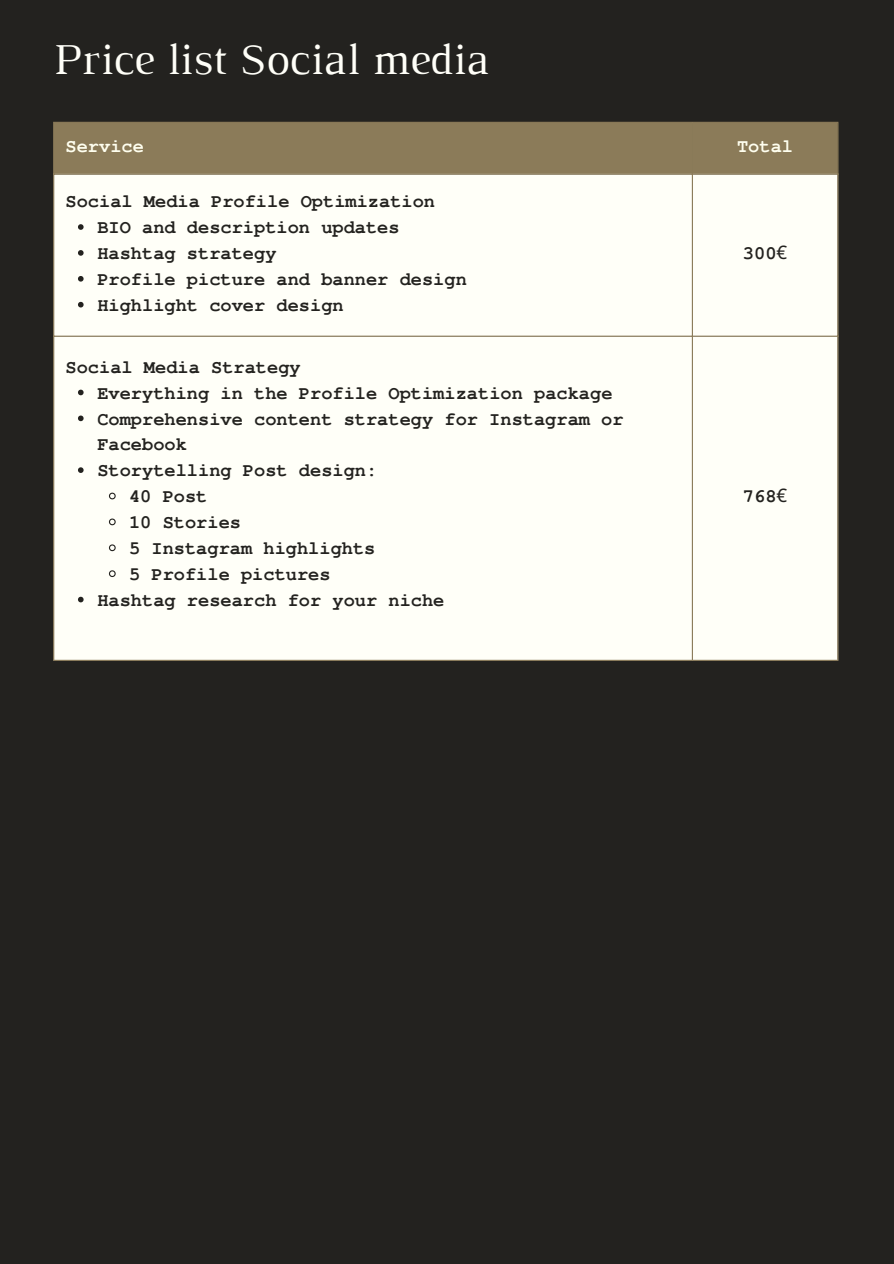
<style>
.page{position:relative;width:894px;height:1264px;background:#fff}
.page>*{position:absolute;margin:0;border:0;box-sizing:border-box;transform-origin:0 0}
.t1{font:45px "Luthier";color:#fffff8}
.t2{font:700 18.6px/25.8px "Tlwg Typewriter";color:#23221f}
.t3{font:700 18.6px "Tlwg Typewriter";color:#ffffef}
.s1{font-family:"Noto Sans";font-weight:400}
</style>
<div class="page">
<div style="left:0;top:0;width:893px;height:1263px;background:#23221f"></div>
<div style="left:54px;top:123px;width:783px;height:50px;background:#8b7b59"></div>
<div style="left:54px;top:175px;width:783px;height:484px;background:#fffff8"></div>
<svg style="left:78px;top:224px;width:6px;height:6px"></svg>
<svg style="left:78px;top:250px;width:6px;height:6px"></svg>
<svg style="left:78px;top:276px;width:6px;height:5px"></svg>
<svg style="left:78px;top:302px;width:6px;height:5px"></svg>
<svg style="left:78px;top:389px;width:6px;height:6px"></svg>
<svg style="left:78px;top:415px;width:6px;height:6px"></svg>
<svg style="left:78px;top:467px;width:6px;height:6px"></svg>
<svg style="left:108px;top:492px;width:8px;height:8px"></svg>
<svg style="left:108px;top:517px;width:8px;height:9px"></svg>
<svg style="left:108px;top:543px;width:8px;height:9px"></svg>
<svg style="left:108px;top:569px;width:8px;height:9px"></svg>
<svg style="left:78px;top:596px;width:6px;height:6px"></svg>
<hr style="left:53px;top:123px;width:1px;height:536px;background:#8b7b59">
<hr style="left:691px;top:123px;width:1px;height:536px;background:#8b7b59">
<hr style="left:837px;top:123px;width:1px;height:536px;background:#8b7b59">
<hr style="left:53px;top:122px;width:785px;height:1px;background:#8b7b59">
<hr style="left:53px;top:173px;width:785px;height:2px;background:#8b7b59">
<hr style="left:53px;top:335px;width:785px;height:2px;background:#8b7b59">
<hr style="left:53px;top:659px;width:785px;height:2px;background:#8b7b59">
<p class="t1" style="left:53px;top:42px;width:437px">Price list Social media</p>
<h1 class="t3" style="left:66px;top:135px;width:80px">Service</h1>
<p class="t3" style="left:737px;top:135px;width:57px">Total</p>
<p class="t2" style="left:66px;top:189px;width:371px">Social Media Profile Optimization</p>
<p class="t2" style="left:97px;top:215px;width:304px">BIO and description updates</p>
<p class="t2" style="left:97px;top:241px;width:181px">Hashtag strategy</p>
<p class="t2" style="left:97px;top:267px;width:371px">Profile picture and banner design</p>
<p class="t2" style="left:97px;top:293px;width:248px">Highlight cover design</p>
<p class="t2" style="left:66px;top:354px;width:237px">Social Media Strategy</p>
<p class="t2" style="left:97px;top:380px;width:516px">Everything in the Profile Optimization package</p>
<p class="t2" style="left:97px;top:406px;width:527px">Comprehensive content strategy for Instagram or<br>Facebook</p>
<p class="t2" style="left:97px;top:458px;width:281px">Storytelling Post design:</p>
<p class="t2" style="left:129px;top:484px;width:80px">40 Post</p>
<p class="t2" style="left:129px;top:510px;width:113px">10 Stories</p>
<p class="t2" style="left:129px;top:536px;width:248px">5 Instagram highlights</p>
<p class="t2" style="left:129px;top:561px;width:203px">5 Profile pictures</p>
<p class="t2" style="left:97px;top:587px;width:348px">Hashtag research for your niche</p>
<p class="t2" style="left:742px;top:241px;width:46px">300<span class="s1">€</span></p>
<p class="t2" style="left:742px;top:484px;width:46px">768<span class="s1">€</span></p>
</div>
